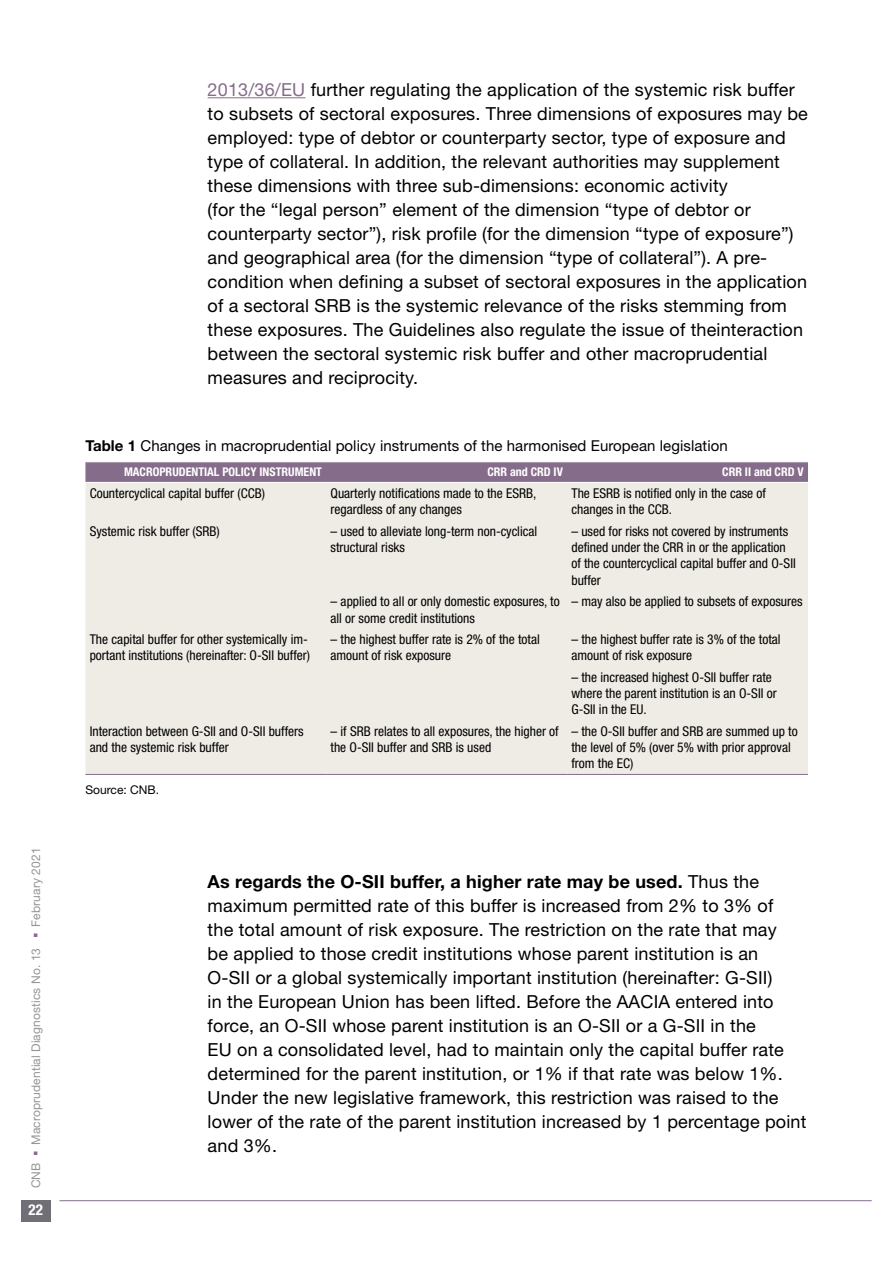
<style>
.page{position:relative;width:893px;height:1263px;background:#fff}
.page>*{position:absolute;margin:0;border:0;box-sizing:border-box;transform-origin:0 0}
.t1{font:18px/24px "Helvetica Neue LT Pro";letter-spacing:.01em;color:#000}
.t2{font:15px "Helvetica Neue LT Pro";letter-spacing:.005em;color:#000}
.t3{font:700 condensed 15px "Helvetica Neue LT Pro";color:#fff}
.t4{font:condensed 13.5px/16.2px "Helvetica Neue LT Pro";color:#000}
.t5{font:700 condensed 12px "Helvetica Neue LT Pro";color:#fff}
.t6{font:12px "Helvetica Neue LT Pro";letter-spacing:.01em;color:#939598}
.t7{font:12px "Helvetica Neue LT Pro";color:#000}
.s1{color:#866c8b}
.s2{font-weight:700}
</style>
<div class="page">
<div style="left:21px;top:1200px;width:30px;height:21px;background:#706f75"></div>
<hr style="left:60px;top:1200px;width:812px;height:1px;background:#866c8b">
<hr style="left:208px;top:97px;width:97px;height:1px;background:#866c8b">
<div style="left:85px;top:463px;width:723px;height:19px;background:#866c8b"></div>
<div style="left:85px;top:483px;width:723px;height:291px;background:#eeece5"></div>
<hr style="left:85px;top:774px;width:241px;height:1px;background:#866c8b">
<hr style="left:326px;top:774px;width:241px;height:1px;background:#866c8b">
<hr style="left:567px;top:774px;width:241px;height:1px;background:#866c8b">
<p class="t6" style="left:28px;top:1188px;width:342px;rotate:-90deg">CNB <span class="s1">▪</span> Macroprudential Diagnostics No. 13 <span class="s1">▪</span> February 2021</p>
<p class="t3" style="left:28px;top:1201px;width:16px">22</p>
<p class="t1" style="left:208px;top:77px;width:602px"><span class="s1">2013/36/EU</span> further regulating the application of the systemic risk buffer to subsets of sectoral exposures. Three dimensions of exposures may be employed: type of debtor or counterparty sector, type of exposure and type of collateral. In addition, the relevant authorities may supplement these dimensions with three sub-dimensions: economic activity<br>(for the “legal person” element of the dimension “type of debtor or counterparty sector”), risk profile (for the dimension “type of exposure”) and geographical area (for the dimension “type of collateral”). A pre&shy;condition when defining a subset of sectoral exposures in the application of a sectoral SRB is the systemic relevance of the risks stemming from these exposures. The Guidelines also regulate the issue of theinteraction between the sectoral systemic risk buffer and other macroprudential measures and reciprocity.</p>
<p class="t2" style="left:85px;top:437px;width:644px"><span class="s2">Table 1</span> Changes in macroprudential policy instruments of the harmonised European legislation</p>
<p class="t5" style="left:124px;top:465px;width:199px">MACROPRUDENTIAL POLICY INSTRUMENT</p>
<p class="t5" style="left:487px;top:465px;width:77px">CRR and CRD IV</p>
<p class="t5" style="left:722px;top:465px;width:83px">CRR II and CRD V</p>
<p class="t4" style="left:90px;top:485px;width:177px">Countercyclical capital buffer (CCB)</p>
<p class="t4" style="left:331px;top:485px;width:207px">Quarterly notifications made to the ESRB, regardless of any changes</p>
<p class="t4" style="left:571px;top:485px;width:196px">The ESRB is notified only in the case of changes in the CCB.</p>
<p class="t4" style="left:90px;top:523px;width:132px">Systemic risk buffer (SRB)</p>
<p class="t4" style="left:331px;top:523px;width:208px">– used to alleviate long-term non-cyclical structural risks</p>
<p class="t4" style="left:571px;top:523px;width:226px">– used for risks not covered by instruments defined under the CRR in or the application of the countercyclical capital buffer and O-SII buffer</p>
<p class="t4" style="left:331px;top:593px;width:231px">– applied to all or only domestic exposures, to all or some credit institutions</p>
<p class="t4" style="left:571px;top:593px;width:233px">– may also be applied to subsets of exposures</p>
<p class="t4" style="left:90px;top:631px;width:222px">The capital buffer for other systemically im&shy;portant institutions (hereinafter: O-SII buffer)</p>
<p class="t4" style="left:331px;top:631px;width:211px">– the highest buffer rate is 2% of the total amount of risk exposure</p>
<p class="t4" style="left:571px;top:631px;width:211px">– the highest buffer rate is 3% of the total amount of risk exposure</p>
<p class="t4" style="left:571px;top:669px;width:207px">– the increased highest O-SII buffer rate where the parent institution is an O-SII or<br>G-SII in the EU.</p>
<p class="t4" style="left:90px;top:723px;width:215px">Interaction between G-SII and O-SII buffers and the systemic risk buffer</p>
<p class="t4" style="left:331px;top:723px;width:230px">– if SRB relates to all exposures, the higher of the O-SII buffer and SRB is used</p>
<p class="t4" style="left:571px;top:723px;width:228px">– the O-SII buffer and SRB are summed up to the level of 5% (over 5% with prior approval from the EC)</p>
<p class="t7" style="left:85px;top:782px;width:75px">Source: CNB.</p>
<p class="t1" style="left:208px;top:869px;width:600px"><span class="s2">As regards the O-SII buffer, a higher rate may be used.</span> Thus the maximum permitted rate of this buffer is increased from 2% to 3% of<br>the total amount of risk exposure. The restriction on the rate that may<br>be applied to those credit institutions whose parent institution is an<br>O-SII or a global systemically important institution (hereinafter: G-SII)<br>in the European Union has been lifted. Before the AACIA entered into force, an O-SII whose parent institution is an O-SII or a G-SII in the<br>EU on a consolidated level, had to maintain only the capital buffer rate determined for the parent institution, or 1% if that rate was below 1%.<br>Under the new legislative framework, this restriction was raised to the lower of the rate of the parent institution increased by 1 percentage point and 3%.</p>
</div>
